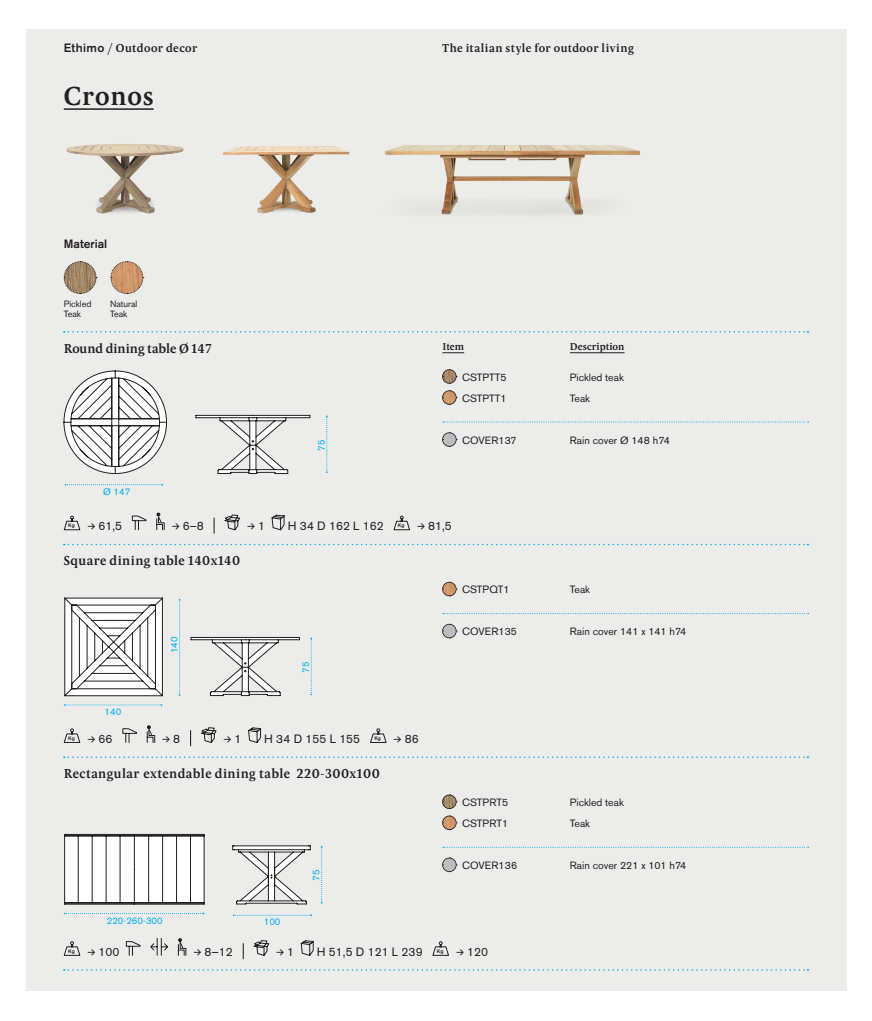
<style>
.page{position:relative;width:872px;height:1021px;background:#fff}
.page>*{position:absolute;margin:0;border:0;box-sizing:border-box;transform-origin:0 0}
.t1{font:600 27px "Pona";letter-spacing:.03em;color:#231f20}
.t2{font:600 13.5px "Pona";letter-spacing:.03em;color:#231f20}
.t3{font:600 13.5px "Pona";color:#231f20}
.t4{font:12px "Akzidenz Grotesk BE";color:#231f20}
.t5{font:600 12px "Pona";letter-spacing:.035em;color:#231f20}
.t6{font:12px "Akkurat Mono";color:#231f20}
.t7{font:500 12px "Akzidenz Grotesk BE";color:#231f20}
.t8{font:10.5px "Akzidenz Grotesk BE";color:#231f20}
.t9{font:600 10.5px "Pona";color:#231f20}
.t10{font:9.6px "Akzidenz Grotesk BE";color:#00aeef}
.t11{font:9px/10.5px "Akzidenz Grotesk BE";color:#231f20}
.t12{font:500 5.25px "Akzidenz Grotesk BE";color:#231f20}
.s1{font-family:"Akzidenz Grotesk BE";font-weight:500}
.s2{font-family:"Akkurat Mono"}
.s3{font-family:"Akzidenz Grotesk BE"}
</style>
<div class="page">
<div style="left:26px;top:30px;width:820px;height:961px;background:#ececea"></div>
<svg style="left:63px;top:728px;width:18px;height:15px"></svg>
<svg style="left:122px;top:728px;width:15px;height:15px"></svg>
<svg style="left:146px;top:725px;width:10px;height:18px"></svg>
<svg style="left:190px;top:730px;width:1px;height:16px"></svg>
<svg style="left:201px;top:727px;width:16px;height:16px"></svg>
<svg style="left:248px;top:727px;width:14px;height:16px"></svg>
<svg style="left:370px;top:728px;width:17px;height:15px"></svg>
<svg style="left:63px;top:515px;width:18px;height:16px"></svg>
<svg style="left:131px;top:515px;width:16px;height:15px"></svg>
<svg style="left:156px;top:512px;width:9px;height:18px"></svg>
<svg style="left:213px;top:517px;width:2px;height:16px"></svg>
<svg style="left:224px;top:514px;width:16px;height:17px"></svg>
<svg style="left:271px;top:514px;width:14px;height:17px"></svg>
<svg style="left:393px;top:515px;width:17px;height:16px"></svg>
<hr style="left:64px;top:108px;width:90px;height:2px;background:#231f20">
<svg style="left:63px;top:941px;width:18px;height:15px"></svg>
<svg style="left:125px;top:941px;width:16px;height:15px"></svg>
<svg style="left:150px;top:938px;width:19px;height:18px"></svg>
<svg style="left:177px;top:938px;width:10px;height:18px"></svg>
<svg style="left:243px;top:943px;width:1px;height:16px"></svg>
<svg style="left:253px;top:940px;width:17px;height:16px"></svg>
<svg style="left:300px;top:940px;width:14px;height:16px"></svg>
<svg style="left:432px;top:941px;width:17px;height:15px"></svg>
<img style="left:222px;top:146px;width:128px;height:68px">
<img style="left:384px;top:145px;width:257px;height:70px">
<img style="left:66px;top:144px;width:118px;height:70px">
<svg style="left:64px;top:969px;width:744px;height:1px"></svg>
<svg style="left:64px;top:331px;width:744px;height:1px"></svg>
<svg style="left:64px;top:756px;width:744px;height:2px"></svg>
<svg style="left:110px;top:261px;width:34px;height:33px"></svg>
<svg style="left:63px;top:261px;width:34px;height:33px"></svg>
<svg style="left:64px;top:544px;width:744px;height:1px"></svg>
<svg style="left:64px;top:370px;width:103px;height:104px"></svg>
<svg style="left:195px;top:415px;width:115px;height:59px"></svg>
<svg style="left:326px;top:415px;width:2px;height:58px"></svg>
<svg style="left:65px;top:484px;width:98px;height:1px"></svg>
<svg style="left:64px;top:597px;width:99px;height:99px;background:#d7d6d7"></svg>
<svg style="left:191px;top:637px;width:109px;height:59px"></svg>
<svg style="left:310px;top:637px;width:2px;height:58px"></svg>
<svg style="left:179px;top:599px;width:1px;height:97px"></svg>
<svg style="left:64px;top:704px;width:98px;height:1px"></svg>
<svg style="left:232px;top:845px;width:78px;height:59px"></svg>
<div style="left:65px;top:834px;width:139px;height:70px;background:#fff"></div>
<hr style="left:134px;top:836px;width:1px;height:33px;background:#231f20">
<hr style="left:134px;top:869px;width:1px;height:33px;background:#231f20">
<hr style="left:120px;top:835px;width:1px;height:67px;background:#231f20">
<hr style="left:148px;top:835px;width:1px;height:67px;background:#231f20">
<hr style="left:106px;top:835px;width:1px;height:67px;background:#231f20">
<hr style="left:162px;top:835px;width:1px;height:67px;background:#231f20">
<hr style="left:176px;top:835px;width:1px;height:67px;background:#231f20">
<hr style="left:92px;top:835px;width:1px;height:67px;background:#231f20">
<hr style="left:204px;top:835px;width:1px;height:67px;background:#231f20">
<hr style="left:190px;top:835px;width:1px;height:67px;background:#231f20">
<hr style="left:64px;top:835px;width:1px;height:67px;background:#231f20">
<hr style="left:78px;top:835px;width:1px;height:67px;background:#231f20">
<svg style="left:64px;top:834px;width:141px;height:2px"></svg>
<hr style="left:134px;top:835px;width:70px;height:1px;background:#231f20">
<svg style="left:64px;top:902px;width:141px;height:3px"></svg>
<hr style="left:65px;top:902px;width:69px;height:1px;background:#231f20">
<svg style="left:321px;top:846px;width:1px;height:57px"></svg>
<svg style="left:233px;top:914px;width:79px;height:2px"></svg>
<svg style="left:64px;top:912px;width:140px;height:2px"></svg>
<svg style="left:442px;top:352px;width:22px;height:1px"></svg>
<hr style="left:570px;top:352px;width:54px;height:1px;background:#231f20">
<svg style="left:442px;top:369px;width:15px;height:15px"></svg>
<svg style="left:442px;top:390px;width:15px;height:15px"></svg>
<svg style="left:443px;top:421px;width:365px;height:1px"></svg>
<svg style="left:442px;top:432px;width:15px;height:15px"></svg>
<svg style="left:442px;top:582px;width:15px;height:14px"></svg>
<svg style="left:443px;top:613px;width:365px;height:1px"></svg>
<svg style="left:442px;top:624px;width:15px;height:14px"></svg>
<svg style="left:442px;top:794px;width:15px;height:15px"></svg>
<svg style="left:442px;top:815px;width:15px;height:15px"></svg>
<svg style="left:443px;top:846px;width:365px;height:1px"></svg>
<svg style="left:442px;top:857px;width:15px;height:15px"></svg>
<p class="t5" style="left:64px;top:40px;width:135px"><span class="s1">Ethimo</span> / Outdoor decor</p>
<p class="t5" style="left:442px;top:39px;width:193px">The italian style for outdoor living</p>
<h1 class="t1" style="left:64px;top:78px;width:91px">Cronos</h1>
<p class="t7" style="left:64px;top:236px;width:45px">Material</p>
<p class="t11" style="left:64px;top:298px;width:29px">Pickled<br>Teak</p>
<p class="t11" style="left:110px;top:298px;width:29px">Natural<br>Teak</p>
<p class="t3" style="left:64px;top:339px;width:149px">Round dining table Ø 147</p>
<p class="t9" style="left:442px;top:340px;width:23px">Item</p>
<p class="t9" style="left:570px;top:340px;width:56px">Description</p>
<p class="t8" style="left:462px;top:370px;width:46px">CSTPTT5</p>
<p class="t8" style="left:570px;top:370px;width:55px">Pickled teak</p>
<p class="t8" style="left:462px;top:391px;width:46px">CSTPTT1</p>
<p class="t8" style="left:570px;top:391px;width:22px">Teak</p>
<p class="t8" style="left:462px;top:433px;width:56px">COVER137</p>
<p class="t8" style="left:570px;top:433px;width:101px">Rain cover Ø 148 h74</p>
<p class="t10" style="left:316px;top:450px;width:13px;rotate:-90deg">75</p>
<p class="t10" style="left:103px;top:486px;width:29px">Ø 147</p>
<p class="t12" style="left:68px;top:522px;width:8px">Kg</p>
<p class="t4" style="left:88px;top:519px;width:36px"><span class="s2">≥</span> 61,5</p>
<p class="t4" style="left:172px;top:519px;width:33px"><span class="s2">≥</span> 6–8</p>
<p class="t6" style="left:247px;top:518px;width:19px">≥ <span class="s3">1</span></p>
<p class="t4" style="left:288px;top:519px;width:97px">H 34 D 162 L 162</p>
<p class="t12" style="left:398px;top:522px;width:8px">Kg</p>
<p class="t4" style="left:417px;top:519px;width:36px"><span class="s2">≥</span> 81,5</p>
<p class="t2" style="left:64px;top:551px;width:178px">Square dining table 140x140</p>
<p class="t10" style="left:105px;top:706px;width:18px">140</p>
<p class="t10" style="left:168px;top:653px;width:18px;rotate:-90deg">140</p>
<p class="t10" style="left:300px;top:672px;width:13px;rotate:-90deg">75</p>
<p class="t12" style="left:68px;top:735px;width:8px">Kg</p>
<p class="t4" style="left:88px;top:731px;width:26px"><span class="s2">≥</span> 66</p>
<p class="t6" style="left:163px;top:731px;width:19px">≥ <span class="s3">8</span></p>
<p class="t6" style="left:224px;top:731px;width:19px">≥ <span class="s3">1</span></p>
<p class="t4" style="left:264px;top:731px;width:97px">H 34 D 155 L 155</p>
<p class="t12" style="left:374px;top:735px;width:8px">Kg</p>
<p class="t4" style="left:394px;top:731px;width:26px"><span class="s2">≥</span> 86</p>
<p class="t2" style="left:64px;top:764px;width:317px">Rectangular extendable dining table 220-300x100</p>
<p class="t10" style="left:107px;top:914px;width:57px">220-260-300</p>
<p class="t10" style="left:264px;top:916px;width:18px">100</p>
<p class="t10" style="left:310px;top:881px;width:13px;rotate:-90deg">75</p>
<p class="t8" style="left:462px;top:583px;width:49px">CSTPQT1</p>
<p class="t8" style="left:570px;top:583px;width:22px">Teak</p>
<p class="t8" style="left:462px;top:625px;width:56px">COVER135</p>
<p class="t8" style="left:570px;top:625px;width:118px">Rain cover 141 x 141 h74</p>
<p class="t8" style="left:462px;top:795px;width:48px">CSTPRT5</p>
<p class="t8" style="left:570px;top:795px;width:55px">Pickled teak</p>
<p class="t8" style="left:462px;top:816px;width:48px">CSTPRT1</p>
<p class="t8" style="left:570px;top:816px;width:22px">Teak</p>
<p class="t8" style="left:462px;top:858px;width:57px">COVER136</p>
<p class="t8" style="left:570px;top:858px;width:118px">Rain cover 221 x 101 h74</p>
<p class="t12" style="left:68px;top:947px;width:8px">Kg</p>
<p class="t4" style="left:88px;top:944px;width:33px"><span class="s2">≥</span> 100</p>
<p class="t4" style="left:194px;top:944px;width:41px"><span class="s2">≥</span> 8—12</p>
<p class="t6" style="left:276px;top:944px;width:19px">≥ <span class="s3">1</span></p>
<p class="t4" style="left:317px;top:944px;width:107px">H 51,5 D 121 L 239</p>
<p class="t12" style="left:437px;top:947px;width:8px">Kg</p>
<p class="t4" style="left:456px;top:944px;width:33px"><span class="s2">≥</span> 120</p>
</div>
